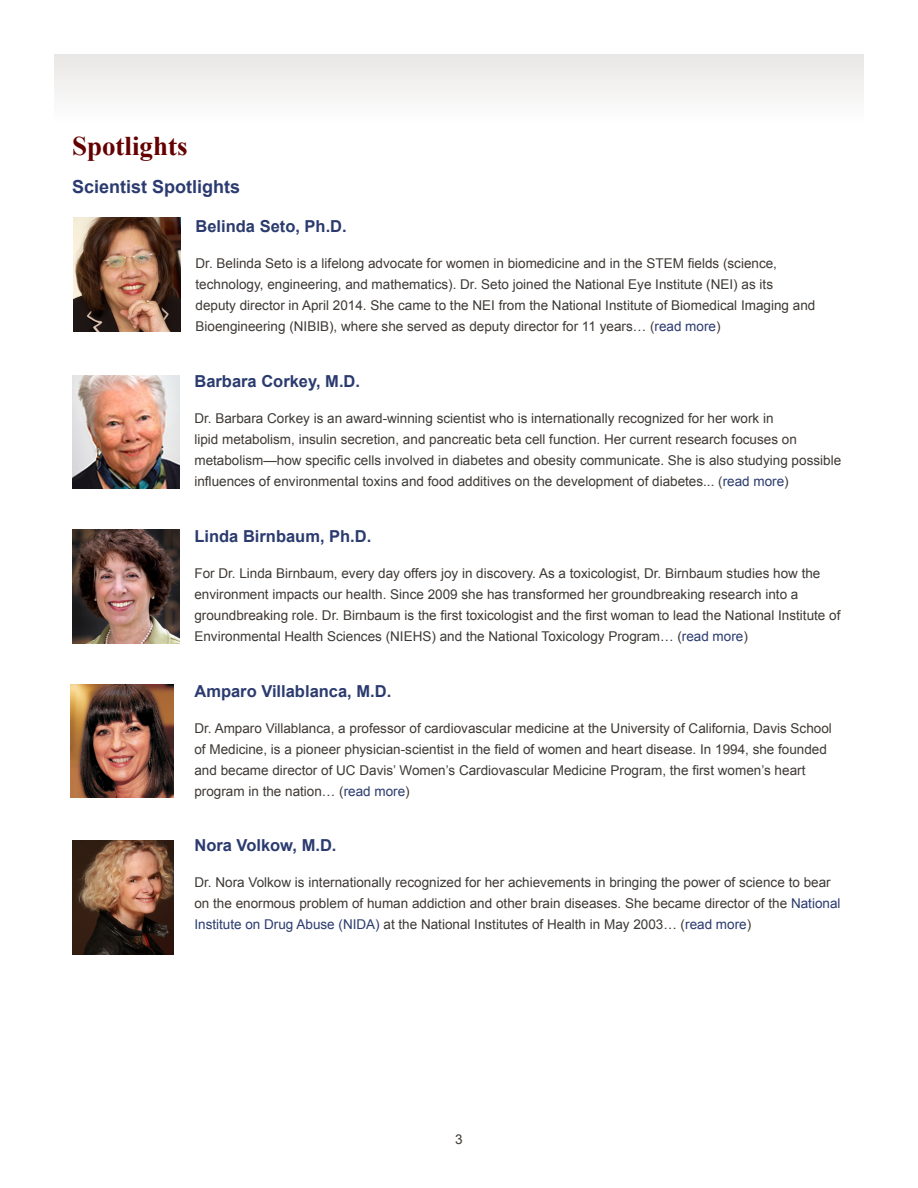
<style>
.page{position:relative;width:918px;height:1188px;background:#fff}
.page>*{position:absolute;margin:0;border:0;box-sizing:border-box;transform-origin:0 0}
.t1{font:700 27px "Times New Roman";color:#640001}
.t2{font:700 18px "Arial";color:#2b3b6f}
.t3{font:700 16.5px "Arial";color:#2b3b6f}
.t4{font:13.5px/21px "Arial";color:#3e3935}
.s1{color:#2b3b6f}
</style>
<div class="page">
<div style="left:54px;top:54px;width:810px;height:68px;background:#f3f2f1"></div>
<img style="left:73px;top:218px;width:108px;height:114px">
<img style="left:72px;top:375px;width:107px;height:114px">
<img style="left:72px;top:530px;width:107px;height:114px">
<img style="left:70px;top:684px;width:103px;height:114px">
<img style="left:72px;top:840px;width:101px;height:114px">
<h3 class="t1" style="left:72px;top:127px;width:117px">Spotlights</h3>
<h4 class="t2" style="left:72px;top:175px;width:170px">Scientist Spotlights</h4>
<h4 class="t3" style="left:196px;top:216px;width:153px">Belinda Seto, Ph.D.</h4>
<p class="t4" style="left:196px;top:253px;width:621px">Dr. Belinda Seto is a lifelong advocate for women in biomedicine and in the STEM fields (science, technology, engineering, and mathematics). Dr. Seto joined the National Eye Institute (NEI) as its deputy director in April 2014. She came to the NEI from the National Institute of Biomedical Imaging and Bioengineering (NIBIB), where she served as deputy director for 11 years… (<span class="s1">read more</span>)</p>
<h4 class="t3" style="left:194px;top:370px;width:167px">Barbara Corkey, M.D.</h4>
<p class="t4" style="left:194px;top:408px;width:648px">Dr. Barbara Corkey is an award-winning scientist who is internationally recognized for her work in<br>lipid metabolism, insulin secretion, and pancreatic beta cell function. Her current research focuses on metabolism—how specific cells involved in diabetes and obesity communicate. She is also studying possible influences of environmental toxins and food additives on the development of diabetes... (<span class="s1">read more</span>)</p>
<h4 class="t3" style="left:194px;top:525px;width:178px">Linda Birnbaum, Ph.D.</h4>
<p class="t4" style="left:194px;top:563px;width:648px">For Dr. Linda Birnbaum, every day offers joy in discovery. As a toxicologist, Dr. Birnbaum studies how the environment impacts our health. Since 2009 she has transformed her groundbreaking research into a groundbreaking role. Dr. Birnbaum is the first toxicologist and the first woman to lead the National Institute of Environmental Health Sciences (NIEHS) and the National Toxicology Program… (<span class="s1">read more</span>)</p>
<h4 class="t3" style="left:194px;top:680px;width:198px">Amparo Villablanca, M.D.</h4>
<p class="t4" style="left:194px;top:718px;width:639px">Dr. Amparo Villablanca, a professor of cardiovascular medicine at the University of California, Davis School of Medicine, is a pioneer physician-scientist in the field of women and heart disease. In 1994, she founded and became director of UC Davis’ Women’s Cardiovascular Medicine Program, the first women’s heart program in the nation… (<span class="s1">read more</span>)</p>
<h4 class="t3" style="left:194px;top:835px;width:144px">Nora Volkow, M.D.</h4>
<p class="t4" style="left:194px;top:872px;width:648px">Dr. Nora Volkow is internationally recognized for her achievements in bringing the power of science to bear on the enormous problem of human addiction and other brain diseases. She became director of the <span class="s1">National<br>Institute on Drug Abuse (NIDA)</span> at the National Institutes of Health in May 2003… (<span class="s1">read more</span>)</p>
<p class="t4" style="left:455px;top:1129px;width:9px">3</p>
</div>
